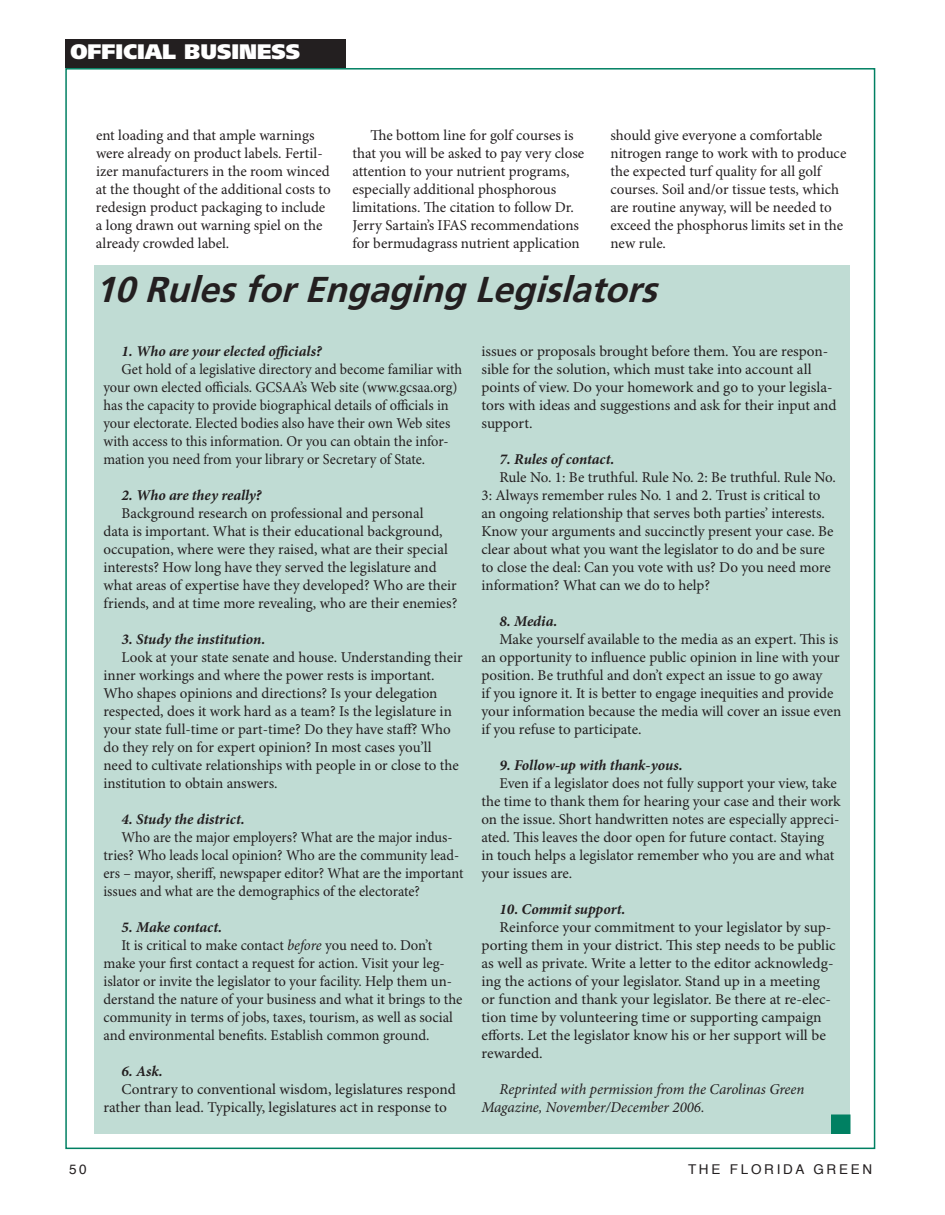
<style>
.page{position:relative;width:945px;height:1215px;background:#fff}
.page>*{position:absolute;margin:0;border:0;box-sizing:border-box;transform-origin:0 0}
.t1{font:italic 700 36px "Frutiger";color:#231f20}
.t2{font:900 21px "Frutiger";color:#fff}
.t3{font:15px/18px "Minion Pro";letter-spacing:-.005em;color:#231f20}
.t4{font:15px/18px "Minion Pro";letter-spacing:-.005em;color:#231f20;scale:.96 1}
.t5{font:italic 700 15px "Minion Pro";letter-spacing:-.005em;color:#231f20}
.t6{font:italic 15px/18px "Minion Pro";letter-spacing:-.005em;color:#231f20}
.t7{font:13.5px "Helvetica";letter-spacing:.2em;color:#231f20}
.s1{font-style:italic}
</style>
<div class="page">
<div style="left:65px;top:39px;width:281px;height:29px;background:#231f20"></div>
<div style="left:94px;top:266px;width:756px;height:868px;background:#c0dcd4"></div>
<div style="left:832px;top:1115px;width:18px;height:18px;background:#008062"></div>
<div style="left:831px;top:1114px;width:19px;height:20px;border:2px solid #008062"></div>
<h2 class="t2" style="left:70px;top:38px;width:231px">OFFICIAL BUSINESS</h2>
<p class="t3" style="left:96px;top:126px;width:236px">ent loading and that ample warnings were already on product labels. Fertil&shy;izer manufacturers in the room winced at the thought of the additional costs to redesign product packaging to include a long drawn out warning spiel on the already crowded label.</p>
<p class="t3" style="left:352px;top:126px;width:233px;text-indent:18px">The bottom line for golf courses is that you will be asked to pay very close attention to your nutrient programs, especially additional phosphorous limitations. The citation to follow Dr.<br>Jerry Sartain’s IFAS recommendations for bermudagrass nutrient application</p>
<p class="t3" style="left:610px;top:126px;width:237px">should give everyone a comfortable nitrogen range to work with to produce the expected turf quality for all golf courses. Soil and/or tissue tests, which are routine anyway, will be needed to exceed the phosphorus limits set in the new rule.</p>
<h1 class="t1" style="left:94px;top:268px;width:575px">10RulesforEngaging Legislators</h1>
<p class="t5" style="left:122px;top:342px;width:202px">1. Who are your elected officials?</p>
<p class="t4" style="left:104px;top:360px;width:375px;text-indent:18px">Get hold of a legislative directory and become familiar with your own elected officials. GCSAA’s Web site (www.gcsaa.org) has the capacity to provide biographical details of officials in your electorate. Elected bodies also have their own Web sites with access to this information. Or you can obtain the infor&shy;mation you need from your library or Secretary of State.</p>
<p class="t5" style="left:122px;top:486px;width:142px">2. Who are they really?</p>
<p class="t3" style="left:103px;top:504px;width:355px;text-indent:18px">Background research on professional and personal<br>data is important. What is their educational background, occupation, where were they raised, what are their special interests? How long have they served the legislature and what areas of expertise have they developed? Who are their friends, and at time more revealing, who are their enemies?</p>
<p class="t5" style="left:121px;top:630px;width:145px">3. Study the institution.</p>
<p class="t3" style="left:103px;top:648px;width:361px;text-indent:18px">Look at your state senate and house. Understanding their inner workings and where the power rests is important.<br>Who shapes opinions and directions? Is your delegation respected, does it work hard as a team? Is the legislature in your state full-time or part-time? Do they have staff? Who do they rely on for expert opinion? In most cases you’ll need to cultivate relationships with people in or close to the institution to obtain answers.</p>
<p class="t5" style="left:121px;top:810px;width:125px">4. Study the district.</p>
<p class="t4" style="left:103px;top:828px;width:376px;text-indent:18px">Who are the major employers? What are the major indus&shy;tries? Who leads local opinion? Who are the community lead&shy;ers – mayor, sheriff, newspaper editor? What are the important issues and what are the demographics of the electorate?</p>
<p class="t5" style="left:122px;top:918px;width:102px">5. Make contact.</p>
<p class="t3" style="left:122px;top:936px;width:312px">It is critical to make contact <span class="s1">before</span> you need to. Don’t</p>
<p class="t3" style="left:104px;top:954px;width:343px">make your first contact a request for action. Visit your leg-</p>
<p class="t3" style="left:104px;top:972px;width:350px">islator or invite the legislator to your facility. Help them un-</p>
<p class="t3" style="left:104px;top:990px;width:361px">derstand the nature of your business and what it brings to the</p>
<p class="t3" style="left:104px;top:1008px;width:351px">community in terms of jobs, taxes, tourism, as well as social</p>
<p class="t3" style="left:104px;top:1026px;width:327px">and environmental benefits. Establish common ground.</p>
<p class="t5" style="left:122px;top:1062px;width:43px">6. Ask.</p>
<p class="t3" style="left:104px;top:1080px;width:354px;text-indent:18px">Contrary to conventional wisdom, legislatures respond rather than lead. Typically, legislatures act in response to</p>
<p class="t3" style="left:481px;top:342px;width:356px">issues or proposals brought before them. You are respon&shy;sible for the solution, which must take into account all points of view. Do your homework and go to your legisla&shy;tors with ideas and suggestions and ask for their input and support.</p>
<p class="t5" style="left:500px;top:450px;width:116px">7. Rules of contact.</p>
<p class="t3" style="left:482px;top:468px;width:356px;text-indent:18px">Rule No. 1: Be truthful. Rule No. 2: Be truthful. Rule No.<br>3: Always remember rules No. 1 and 2. Trust is critical to an ongoing relationship that serves both parties’ interests.<br>Know your arguments and succinctly present your case. Be clear about what you want the legislator to do and be sure to close the deal: Can you vote with us? Do you need more information? What can we do to help?</p>
<p class="t5" style="left:500px;top:612px;width:59px">8. Media.</p>
<p class="t3" style="left:482px;top:630px;width:361px;text-indent:18px">Make yourself available to the media as an expert. This is an opportunity to influence public opinion in line with your position. Be truthful and don’t expect an issue to go away<br>if you ignore it. It is better to engage inequities and provide your information because the media will cover an issue even if you refuse to participate.</p>
<p class="t5" style="left:500px;top:756px;width:185px">9. Follow-up with thank-yous.</p>
<p class="t3" style="left:481px;top:774px;width:361px;text-indent:18px">Even if a legislator does not fully support your view, take the time to thank them for hearing your case and their work on the issue. Short handwritten notes are especially appreci&shy;ated. This leaves the door open for future contact. Staying<br>in touch helps a legislator remember who you are and what your issues are.</p>
<p class="t5" style="left:499px;top:900px;width:128px">10. Commit support.</p>
<p class="t3" style="left:481px;top:918px;width:356px;text-indent:18px">Reinforce your commitment to your legislator by sup&shy;porting them in your district. This step needs to be public as well as private. Write a letter to the editor acknowledg&shy;ing the actions of your legislator. Stand up in a meeting or function and thank your legislator. Be there at re-elec&shy;tion time by volunteering time or supporting campaign efforts. Let the legislator know his or her support will be rewarded.</p>
<p class="t6" style="left:482px;top:1080px;width:325px;text-indent:18px">Reprinted with permission from the Carolinas Green<br>Magazine, November/December 2006.</p>
<p class="t7" style="left:69px;top:1158px;width:19px">50</p>
<p class="t7" style="left:688px;top:1158px;width:186px">THE FLORIDA GREEN</p>
</div>
